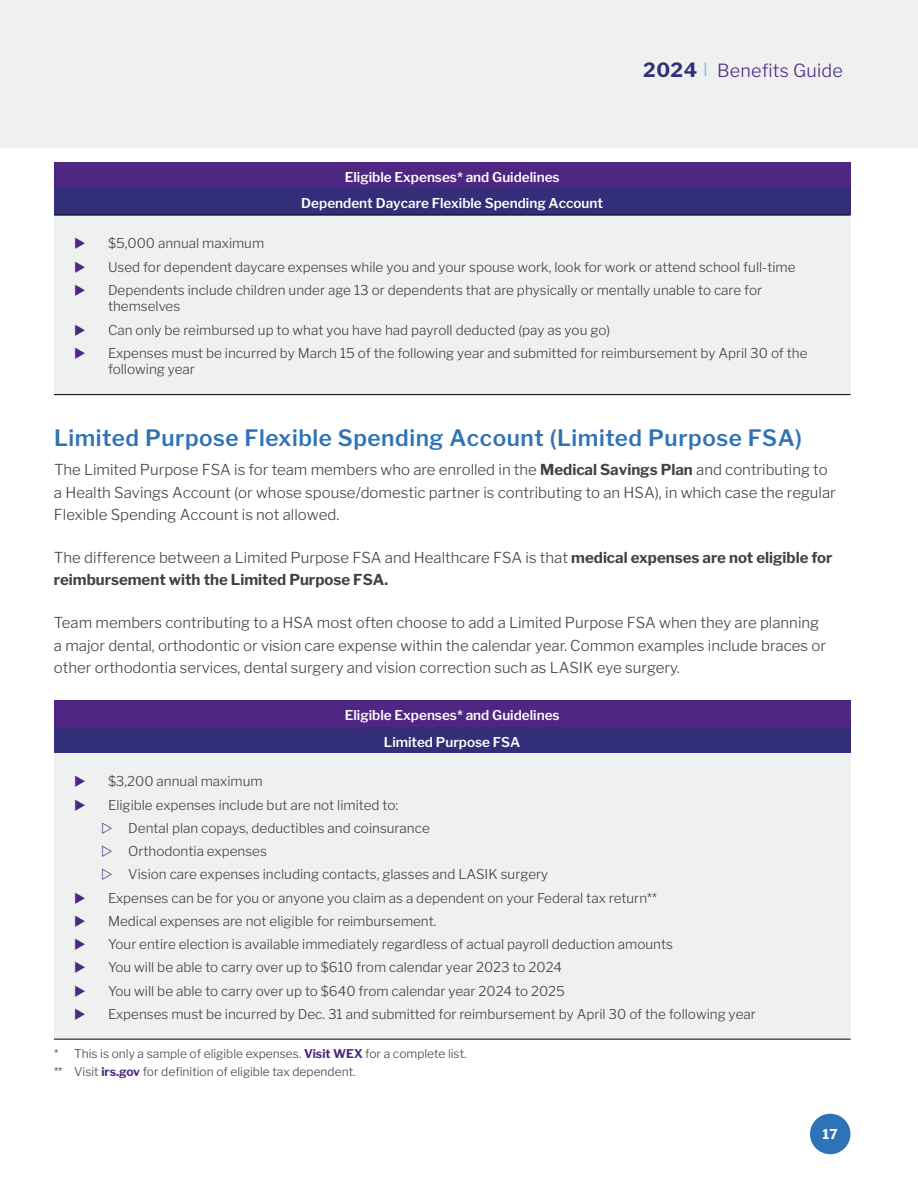
<style>
.page{position:relative;width:918px;height:1188px;background:#fff}
.page>*{position:absolute;margin:0;border:0;box-sizing:border-box;transform-origin:0 0}
.t1{font:600 22.5px "Libre Franklin";letter-spacing:.025em;color:#2e73b6}
.t2{font:300 18px "Libre Franklin";letter-spacing:.01em;color:#4f2683}
.t3{font:300 15px/22.5px "Libre Franklin";color:#414042}
.t4{font:700 15px/22.5px "Libre Franklin";color:#414042}
.t5{font:300 13.5px/23.2px "Libre Franklin";color:#414042}
.t6{font:600 13.5px/26.5px "Libre Franklin";color:#fff;text-align:center}
.t7{font:700 13.5px "Libre Franklin";color:#fff}
.t8{font:300 12px/18.5px "Libre Franklin";color:#414042}
.s1{font-weight:700;font-size:19.5px;color:#322e78}
.s2{font-weight:700;font-size:13.5px;color:#87c5cd}
.s3{font-weight:700}
.s4{font-weight:300}
.s5{font-weight:700;color:#4f2683}
</style>
<div class="page">
<div style="left:0;top:0;width:918px;height:148px;background:#eff0f0"></div>
<div style="left:54px;top:162px;width:797px;height:27px;background:#4f2683"></div>
<div style="left:54px;top:189px;width:797px;height:26px;background:#322e78"></div>
<div style="left:54px;top:215px;width:797px;height:180px;background:#eff0f0"></div>
<hr style="left:54px;top:215px;width:797px;height:1px;background:#000">
<hr style="left:54px;top:394px;width:797px;height:1px;background:#000">
<div style="left:54px;top:700px;width:797px;height:27px;background:#4f2683"></div>
<div style="left:54px;top:727px;width:797px;height:26px;background:#322e78"></div>
<div style="left:54px;top:753px;width:797px;height:286px;background:#eff0f0"></div>
<hr style="left:54px;top:1039px;width:797px;height:1px;background:#000">
<div style="left:810px;top:1114px;width:41px;height:40px;background:#2e73b6;border-radius:50%"></div>
<h2 class="t2" style="left:643px;top:59px;width:201px"><span class="s1">2024</span> <span class="s2">|</span> Benefits Guide</h2>
<p class="t6" style="left:301px;top:164px;width:303px">Eligible Expenses* and Guidelines<br>Dependent Daycare Flexible Spending Account</p>
<p class="t5" style="left:108px;top:232px;width:689px">$5,000 annual maximum<br>Used for dependent daycare expenses while you and your spouse work, look for work or attend school full-time<br>Dependents include children under age 13 or dependents that are physically or mentally unable to care for</p>
<p class="t5" style="left:108px;top:295px;width:701px">themselves<br>Can only be reimbursed up to what you have had payroll deducted (pay as you go)<br>Expenses must be incurred by March 15 of the following year and submitted for reimbursement by April 30 of the</p>
<p class="t5" style="left:108px;top:358px;width:88px">following year</p>
<h1 class="t1" style="left:54px;top:427px;width:750px">Limited Purpose Flexible Spending Account (Limited Purpose FSA)</h1>
<p class="t3" style="left:54px;top:459px;width:783px">The Limited Purpose FSA is for team members who are enrolled in the <span class="s3">Medical Savings Plan</span> and contributing to a Health Savings Account (or whose spouse/domestic partner is contributing to an HSA), in which case the regular<br>Flexible Spending Account is not allowed.</p>
<p class="t4" style="left:54px;top:547px;width:780px"><span class="s4">The difference between a Limited Purpose FSA and Healthcare FSA is that</span> medical expenses are not eligible for reimbursement with the Limited Purpose FSA.</p>
<p class="t3" style="left:54px;top:612px;width:774px">Team members contributing to a HSA most often choose to add a Limited Purpose FSA when they are planning a major dental, orthodontic or vision care expense within the calendar year. Common examples include braces or other orthodontia services, dental surgery and vision correction such as LASIK eye surgery.</p>
<p class="t6" style="left:345px;top:702px;width:216px">Eligible Expenses* and Guidelines<br>Limited Purpose FSA</p>
<p class="t5" style="left:108px;top:770px;width:156px">$3,200 annual maximum</p>
<p class="t5" style="left:108px;top:793px;width:292px">Eligible expenses include but are not limited to:</p>
<p class="t5" style="left:128px;top:817px;width:303px">Dental plan copays, deductibles and coinsurance</p>
<p class="t5" style="left:128px;top:840px;width:140px">Orthodontia expenses</p>
<p class="t5" style="left:128px;top:863px;width:421px">Vision care expenses including contacts, glasses and LASIK surgery</p>
<p class="t5" style="left:108px;top:886px;width:550px">Expenses can be for you or anyone you claim as a dependent on your Federal tax return**</p>
<p class="t5" style="left:108px;top:910px;width:330px">Medical expenses are not eligible for reimbursement.</p>
<p class="t5" style="left:108px;top:933px;width:566px">Your entire election is available immediately regardless of actual payroll deduction amounts</p>
<p class="t5" style="left:108px;top:956px;width:456px">You will be able to carry over up to $610 from calendar year 2023 to 2024</p>
<p class="t5" style="left:108px;top:979px;width:458px">You will be able to carry over up to $640 from calendar year 2024 to 2025</p>
<p class="t5" style="left:108px;top:1003px;width:649px">Expenses must be incurred by Dec. 31 and submitted for reimbursement by April 30 of the following year</p>
<p class="t8" style="left:54px;top:1044px;width:414px">* This is only a sample of eligible expenses. <span class="s5">Visit WEX</span> for a complete list. ** Visit <span class="s5">irs.gov</span> for definition of eligible tax dependent.</p>
<p class="t7" style="left:823px;top:1128px;width:17px">17</p>
</div>
